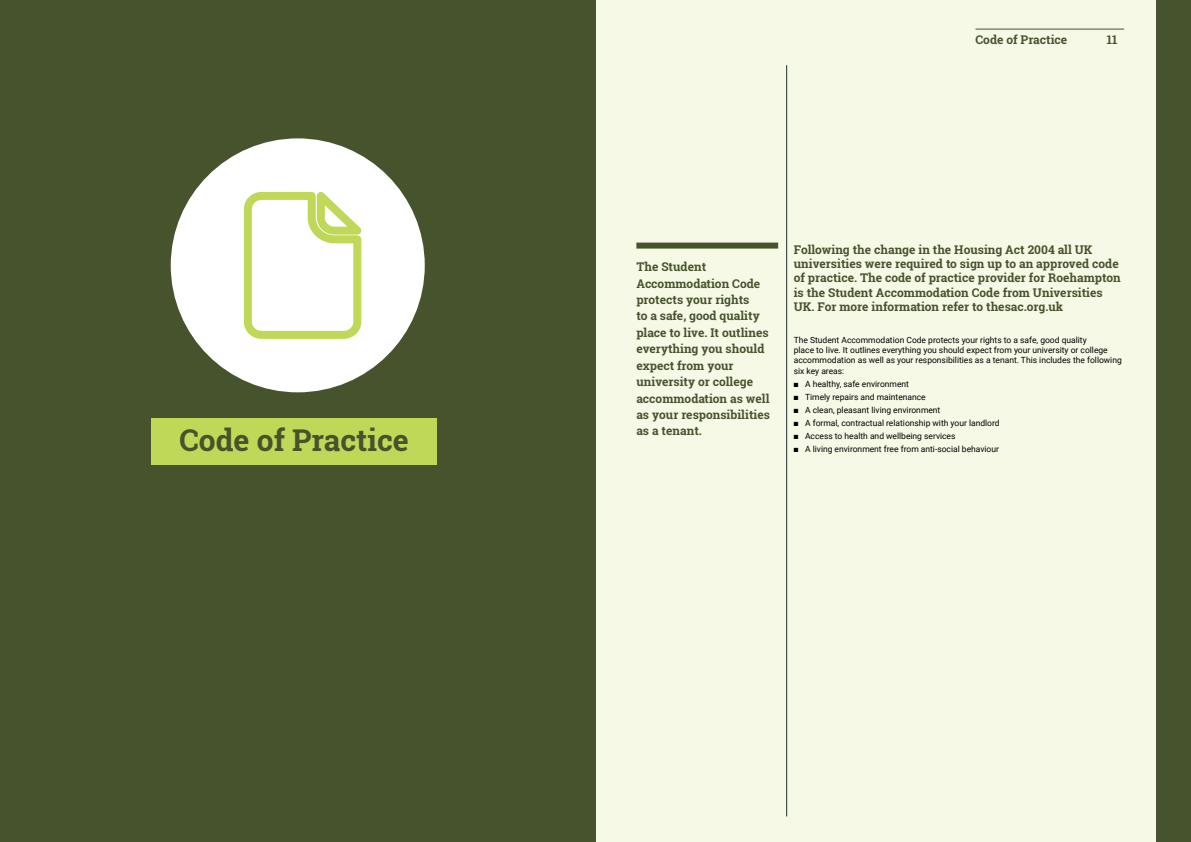
<style>
.page{position:relative;width:1191px;height:842px;background:#fff}
.page>*{position:absolute;margin:0;border:0;box-sizing:border-box;transform-origin:0 0}
.t1{font:700 30px "Roboto Slab";color:#47532d}
.t2{font:700 12px/16.4px "Roboto Slab";color:#47532d}
.t3{font:8.5px/10.2px "Roboto";color:#000}
</style>
<div class="page">
<div style="left:0;top:0;width:1168px;height:842px;background:#f7f9e7"></div>
<div style="left:636px;top:243px;width:142px;height:6px;background:#47532d"></div>
<hr style="left:786px;top:65px;width:1px;height:751px;background:#1e2e2e">
<div style="left:1157px;top:0;width:34px;height:842px;background:#47532d"></div>
<hr style="left:975px;top:29px;width:149px;height:1px;background:#47532d">
<div style="left:0;top:0;width:595px;height:842px;background:#47532d"></div>
<div style="left:171px;top:138px;width:254px;height:254px;background:#fff;border-radius:50%"></div>
<div style="left:151px;top:418px;width:286px;height:46px;background:#bfd857"></div>
<svg style="left:243px;top:191px;width:119px;height:148px"></svg>
<h1 class="t1" style="left:179px;top:420px;width:231px">Code of Practice</h1>
<h2 class="t2" style="left:975px;top:31px;width:93px">Code of Practice</h2>
<h2 class="t2" style="left:1107px;top:31px;width:12px">11</h2>
<h2 class="t2" style="left:636px;top:259px;width:135px">The Student<br>Accommodation Code protects your rights<br>to a safe, good quality place to live. It outlines everything you should expect from your university or college accommodation as well as your responsibilities as a tenant.</h2>
<p class="t2" style="left:793px;top:242px;width:328px;line-height:14.4px">Following the change in the Housing Act 2004 all UK universities were required to sign up to an approved code of practice. The code of practice provider for Roehampton is the Student Accommodation Code from Universities UK. For more information refer to thesac.org.uk</p>
<p class="t3" style="left:793px;top:334px;width:329px">The Student Accommodation Code protects your rights to a safe, good quality<br>place to live. It outlines everything you should expect from your university or college accommodation as well as your responsibilities as a tenant. This includes the following six key areas:</p>
<p class="t3" style="left:793px;top:378px;width:117px">■ A healthy, safe environment</p>
<p class="t3" style="left:793px;top:391px;width:134px">■ Timely repairs and maintenance</p>
<p class="t3" style="left:793px;top:404px;width:148px">■ A clean, pleasant living environment</p>
<p class="t3" style="left:793px;top:417px;width:207px">■ A formal, contractual relationship with your landlord</p>
<p class="t3" style="left:793px;top:430px;width:163px">■ Access to health and wellbeing services</p>
<p class="t3" style="left:793px;top:443px;width:207px">■ A living environment free from anti-social behaviour</p>
</div>
